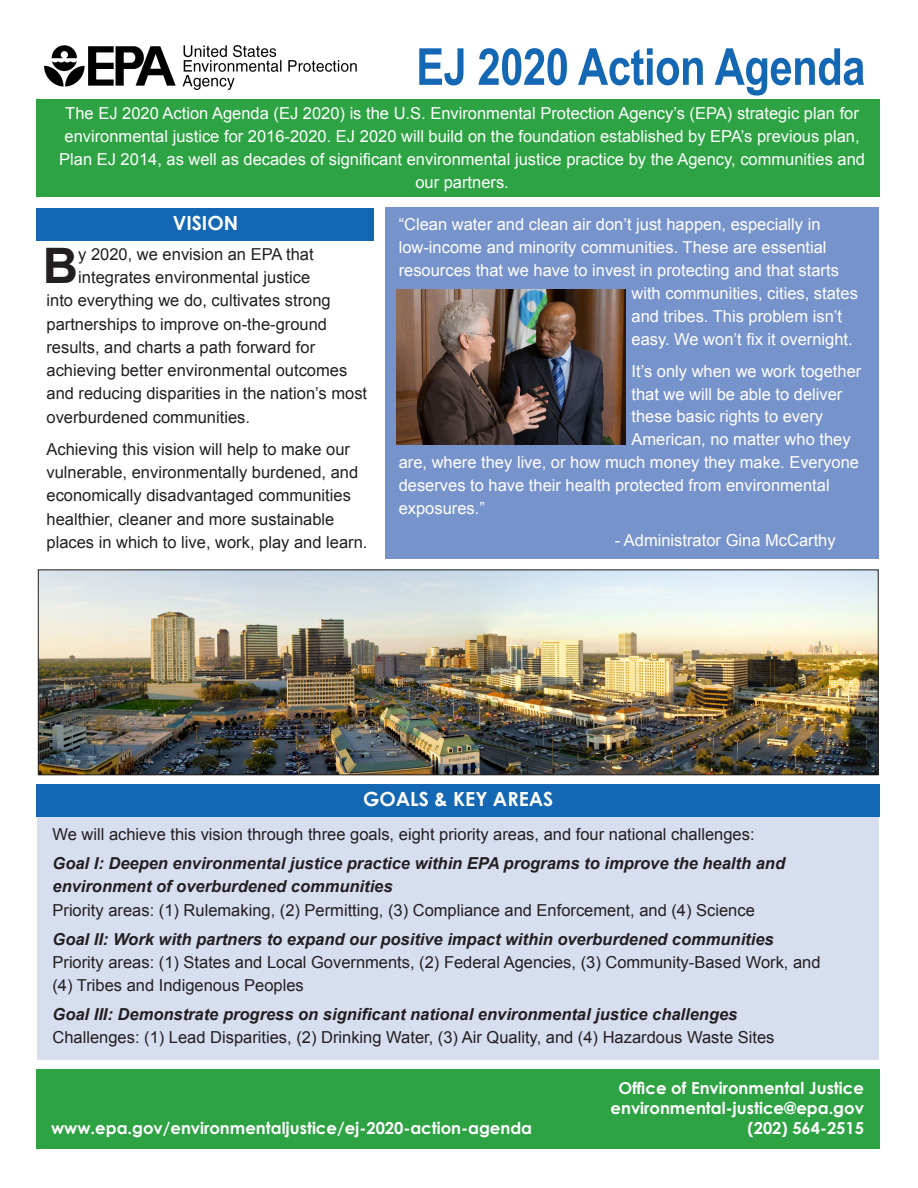
<style>
.page{position:relative;width:918px;height:1188px;background:#fff}
.page>*{position:absolute;margin:0;border:0;box-sizing:border-box;transform-origin:0 0}
.t1{font:700 51px "Arial Narrow";letter-spacing:-.01em;color:#1468b3}
.t2{font:700 49.05px "Arial";color:#231f20}
.t3{font:700 19.5px "Century Gothic";color:#fff}
.t4{font:16.5px/23.2px "Arial";color:#231f20}
.t5{font:16.5px/22.8px "Arial";color:#fff;text-align:center}
.t6{font:italic 700 16.5px/22.8px "Arial";color:#231f20}
.t7{font:700 16.5px/19.8px "Century Gothic";color:#fff;text-align:right}
</style>
<div class="page">
<div style="left:37px;top:817px;width:841px;height:242px;background:#d7def0"></div>
<div style="left:37px;top:99px;width:843px;height:98px;background:#2da343"></div>
<div style="left:37px;top:1069px;width:843px;height:80px;background:#2da343"></div>
<div style="left:37px;top:784px;width:843px;height:33px;background:#1468b3"></div>
<div style="left:37px;top:208px;width:337px;height:33px;background:#1468b3"></div>
<div style="left:385px;top:208px;width:493px;height:351px;background:#7793cb"></div>
<img style="left:40px;top:572px;width:836px;height:201px">
<div style="left:38px;top:570px;width:840px;height:205px;border:1px solid #231f20"></div>
<img style="left:45px;top:45px;width:312px;height:44px">
<img style="left:397px;top:290px;width:229px;height:154px">
<p class="t1" style="left:416px;top:28px;width:451px">EJ 2020 Action Agenda</p>
<p class="t5" style="left:59px;top:102px;width:807px">The EJ 2020 Action Agenda (EJ 2020) is the U.S. Environmental Protection Agency’s (EPA) strategic plan for environmental justice for 2016-2020. EJ 2020 will build on the foundation established by EPA’s previous plan, Plan EJ 2014, as well as decades of significant environmental justice practice by the Agency, communities and our partners.</p>
<p class="t3" style="left:173px;top:208px;width:67px">VISION</p>
<p class="t2" style="left:43px;top:233px;width:37px">B</p>
<p class="t4" style="left:78px;top:243px;width:237px">y 2020, we envision an EPA that</p>
<p class="t4" style="left:78px;top:266px;width:234px">integrates environmental justice</p>
<p class="t4" style="left:46px;top:289px;width:286px">into everything we do, cultivates strong</p>
<p class="t4" style="left:46px;top:312px;width:282px">partnerships to improve on-the-ground</p>
<p class="t4" style="left:46px;top:336px;width:270px">results, and charts a path forward for</p>
<p class="t4" style="left:46px;top:359px;width:302px">achieving better environmental outcomes</p>
<p class="t4" style="left:46px;top:382px;width:322px">and reducing disparities in the nation’s most</p>
<p class="t4" style="left:46px;top:405px;width:205px">overburdened communities.</p>
<p class="t4" style="left:46px;top:438px;width:322px">Achieving this vision will help to make our vulnerable, environmentally burdened, and economically disadvantaged communities healthier, cleaner and more sustainable places in which to live, work, play and learn.</p>
<p class="t5" style="left:399px;top:213px;width:423px">“Clean water and clean air don’t just happen, especially in</p>
<p class="t5" style="left:399px;top:236px;width:429px">low-income and minority communities. These are essential</p>
<p class="t5" style="left:399px;top:259px;width:442px">resources that we have to invest in protecting and that starts</p>
<p class="t5" style="left:632px;top:282px;width:228px">with communities, cities, states</p>
<p class="t5" style="left:632px;top:305px;width:212px">and tribes. This problem isn’t</p>
<p class="t5" style="left:632px;top:328px;width:223px">easy. We won’t fix it overnight.</p>
<p class="t5" style="left:632px;top:360px;width:231px">It’s only when we work together</p>
<p class="t5" style="left:632px;top:383px;width:212px">that we will be able to deliver</p>
<p class="t5" style="left:632px;top:405px;width:193px">these basic rights to every</p>
<p class="t5" style="left:632px;top:428px;width:221px">American, no matter who they</p>
<p class="t5" style="left:399px;top:451px;width:462px">are, where they live, or how much money they make. Everyone</p>
<p class="t5" style="left:399px;top:474px;width:433px">deserves to have their health protected from environmental</p>
<p class="t5" style="left:399px;top:497px;width:88px">exposures.”</p>
<p class="t5" style="left:615px;top:529px;width:222px">- Administrator Gina McCarthy</p>
<p class="t3" style="left:363px;top:784px;width:192px">GOALS &amp; KEY AREAS</p>
<p class="t4" style="left:52px;top:823px;width:704px">We will achieve this vision through three goals, eight priority areas, and four national challenges:</p>
<p class="t6" style="left:52px;top:852px;width:734px">Goal I: Deepen environmental justice practice within EPA programs to improve the health and environment of overburdened communities</p>
<p class="t4" style="left:52px;top:899px;width:704px">Priority areas: (1) Rulemaking, (2) Permitting, (3) Compliance and Enforcement, and (4) Science</p>
<p class="t6" style="left:52px;top:928px;width:723px">Goal II: Work with partners to expand our positive impact within overburdened communities</p>
<p class="t4" style="left:52px;top:951px;width:770px;line-height:22.8px">Priority areas: (1) States and Local Governments, (2) Federal Agencies, (3) Community-Based Work, and (4) Tribes and Indigenous Peoples</p>
<p class="t6" style="left:52px;top:1003px;width:686px">Goal III: Demonstrate progress on significant national environmental justice challenges</p>
<p class="t4" style="left:52px;top:1025px;width:724px">Challenges: (1) Lead Disparities, (2) Drinking Water, (3) Air Quality, and (4) Hazardous Waste Sites</p>
<p class="t7" style="left:51px;top:1117px;width:483px">www.epa.gov/environmentaljustice/ej-2020-action-agenda</p>
<p class="t7" style="left:619px;top:1078px;width:247px">Office of Environmental Justice</p>
<p class="t7" style="left:611px;top:1098px;width:255px">environmental-justice@epa.gov (202) 564-2515</p>
</div>
